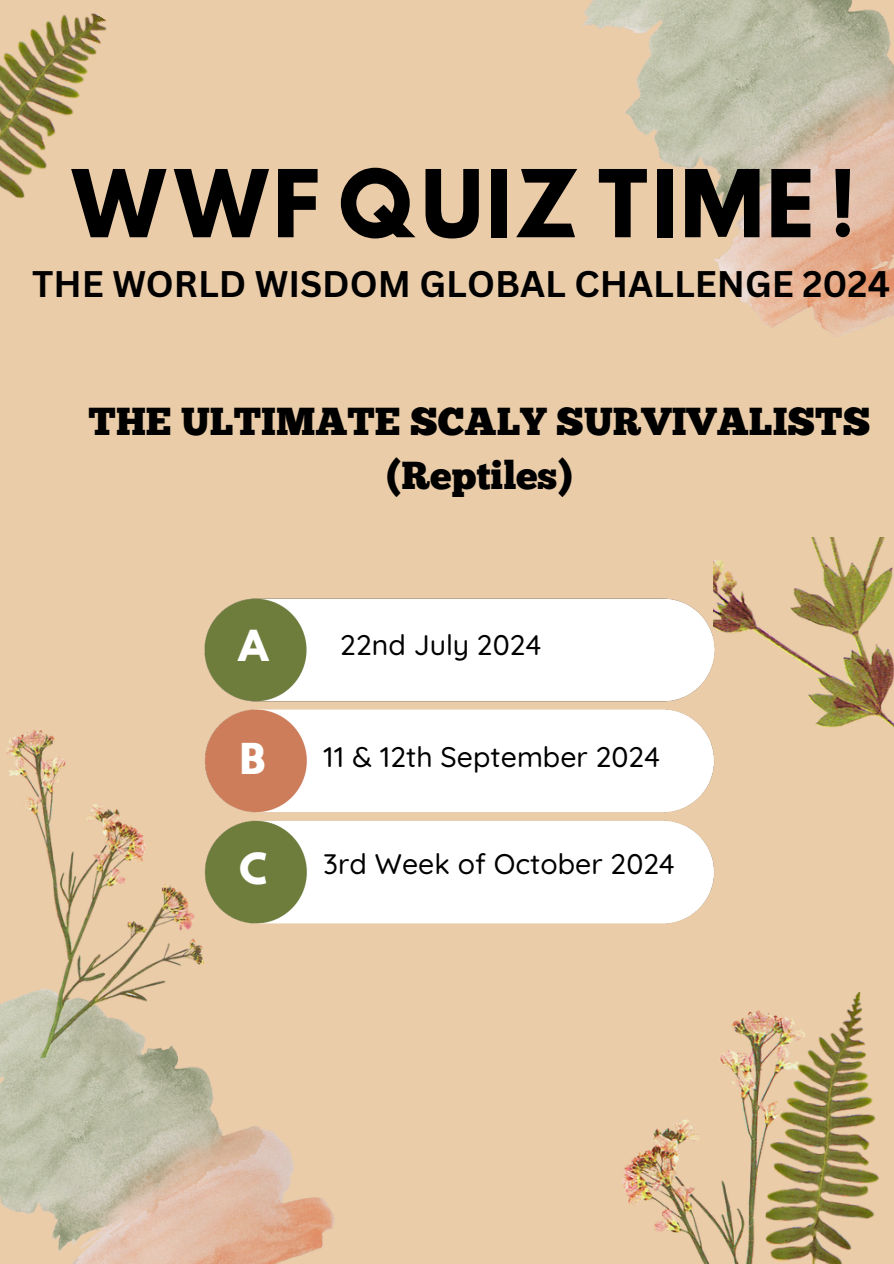
<style>
.page{position:relative;width:894px;height:1264px;background:#fff}
.page>*{position:absolute;margin:0;border:0;box-sizing:border-box;transform-origin:0 0}
.t1{font:82.65px "Hussar Bd";color:#000}
.t2{font:39px/54px "Chunk Five";color:#000;text-align:center}
.t3{font:37.95px "Hussar Bd";color:#fff}
.t4{font:700 36px "Canva Sans";color:#000}
.t5{font:500 28.35px "Quicksand";color:#000}
</style>
<div class="page">
<div style="left:0;top:0;width:893px;height:1263px;background:#eacca9"></div>
<img style="left:204px;top:598px;width:509px;height:104px">
<img style="left:0;top:1001px;width:334px;height:262px">
<img style="left:582px;top:0;width:311px;height:335px">
<img style="left:205px;top:709px;width:509px;height:215px">
<img style="left:6px;top:730px;width:197px;height:328px">
<img style="left:622px;top:1010px;width:139px;height:253px">
<img style="left:713px;top:537px;width:180px;height:204px">
<img style="left:0;top:13px;width:107px;height:185px">
<img style="left:761px;top:992px;width:118px;height:271px">
<p class="t1" style="left:67px;top:163px;width:789px">WWF QUIZ TIME !</p>
<p class="t4" style="left:32px;top:258px;width:859px">THE WORLD WISDOM GLOBAL CHALLENGE 2024</p>
<p class="t2" style="left:89px;top:398px;width:783px">THE ULTIMATE SCALY SURVIVALISTS (Reptiles)</p>
<p class="t3" style="left:236px;top:626px;width:37px">A</p>
<p class="t5" style="left:340px;top:626px;width:202px">22nd July 2024</p>
<p class="t3" style="left:239px;top:739px;width:29px">B</p>
<p class="t5" style="left:323px;top:739px;width:338px">11 &amp; 12th September 2024</p>
<p class="t3" style="left:238px;top:849px;width:32px">C</p>
<p class="t5" style="left:323px;top:845px;width:353px">3rd Week of October 2024</p>
</div>
